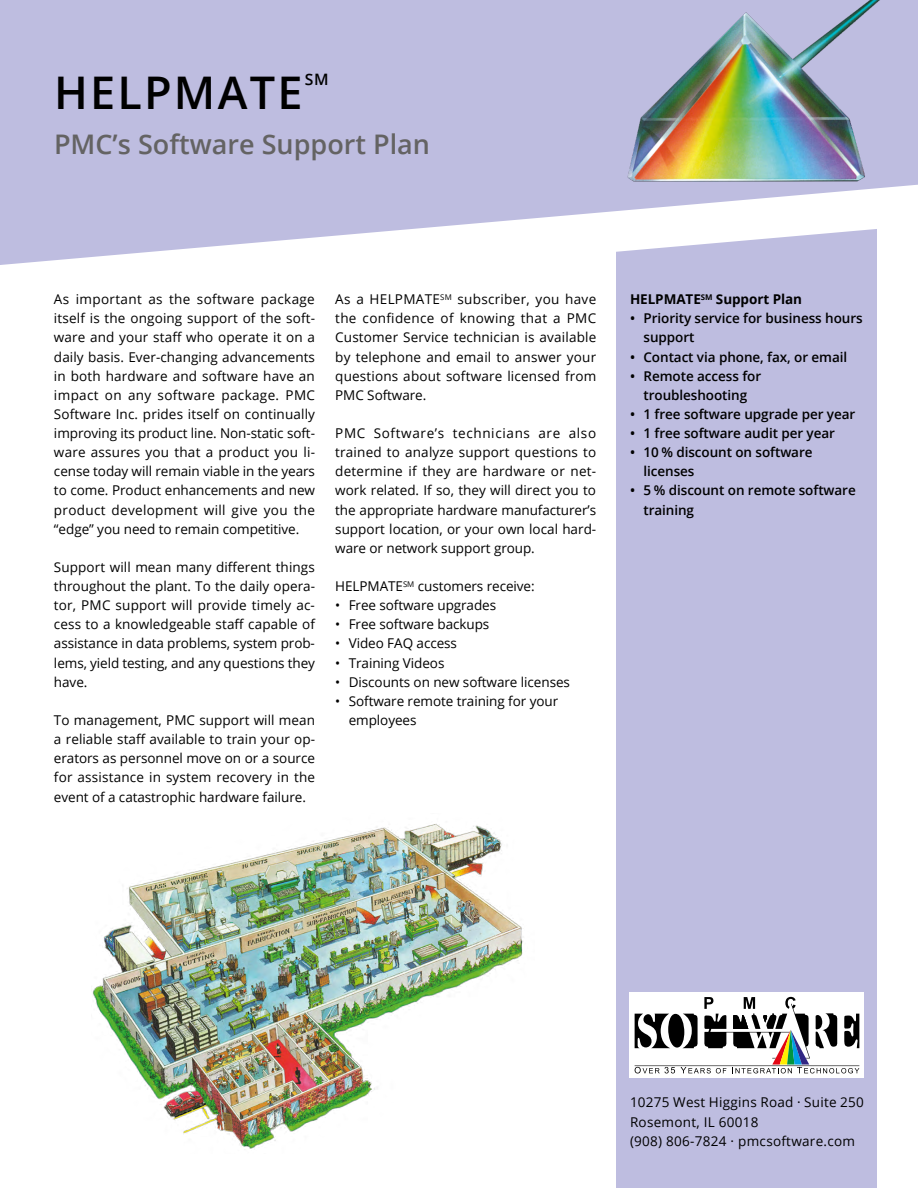
<style>
.page{position:relative;width:918px;height:1188px;background:#fff}
.page>*{position:absolute;margin:0;border:0;box-sizing:border-box;transform-origin:0 0}
.t1{font:600 45px "Open Sans";letter-spacing:.05em;color:#000}
.t2{font:600 27px "Open Sans";color:#646363}
.t3{font:600 15.75px "Open Sans";color:#000}
.t4{font:13.5px/19.2px "Open Sans";letter-spacing:-.005em;color:#000;text-align:justify}
.t5{font:600 13.5px/19.2px "Open Sans";letter-spacing:-.005em;color:#000}
.t6{font:13.5px/19.2px "Open Sans";letter-spacing:.02em;color:#000}
.t7{font:700 13.5px "Open Sans";letter-spacing:-.005em;color:#000}
</style>
<div class="page">
<div style="left:0;top:0;width:918px;height:180px;background:#bebde0"></div>
<div style="left:616px;top:228px;width:262px;height:960px;background:#bebde0"></div>
<img style="left:607px;top:0;width:296px;height:180px">
<img style="left:92px;top:824px;width:431px;height:325px">
<svg style="left:0;top:180px;width:918px;height:134px"></svg>
<div style="left:630px;top:992px;width:234px;height:86px;background:#fff"></div>
<svg style="left:635px;top:997px;width:224px;height:76px"></svg>
<h1 class="t1" style="left:54px;top:61px;width:250px">HELPMATE</h1>
<p class="t3" style="left:305px;top:68px;width:25px">SM</p>
<h2 class="t2" style="left:54px;top:126px;width:378px">PMC’s Software Support Plan</h2>
<p class="t4" style="left:54px;top:289px;width:263px">As important as the software package itself is the ongoing support of the soft&shy;ware and your staff who operate it on a daily basis. Ever-changing advancements in both hardware and software have an impact on any software package. PMC Software Inc. prides itself on continually improving its product line. Non-static soft&shy;ware assures you that a product you li&shy;cense today will remain viable in the years to come. Product enhancements and new product development will give you the “edge” you need to remain competitive.</p>
<p class="t4" style="left:54px;top:557px;width:263px">Support will mean many different things throughout the plant. To the daily opera&shy;tor, PMC support will provide timely ac&shy;cess to a knowledgeable staff capable of assistance in data problems, system prob&shy;lems, yield testing, and any questions they have.</p>
<p class="t4" style="left:54px;top:710px;width:263px">To management, PMC support will mean a reliable staff available to train your op&shy;erators as personnel move on or a source for assistance in system recovery in the event of a catastrophic hardware failure.</p>
<p class="t4" style="left:335px;top:289px;width:263px">As a HELPMATE<sup>SM</sup> subscriber, you have the confidence of knowing that a PMC Customer Service technician is available by telephone and email to answer your questions about software licensed from PMC Software.</p>
<p class="t4" style="left:335px;top:423px;width:263px">PMC Software’s technicians are also trained to analyze support questions to determine if they are hardware or net&shy;work related. If so, they will direct you to the appropriate hardware manufacturer’s support location, or your own local hard&shy;ware or network support group.</p>
<p class="t4" style="left:335px;top:576px;width:201px">HELPMATE<sup>SM</sup> customers receive:</p>
<p class="t4" style="left:335px;top:595px;width:163px">• Free software upgrades</p>
<p class="t4" style="left:335px;top:614px;width:156px">• Free software backups</p>
<p class="t4" style="left:335px;top:634px;width:123px">• Video FAQ access</p>
<p class="t4" style="left:335px;top:653px;width:111px">• Training Videos</p>
<p class="t4" style="left:335px;top:672px;width:236px">• Discounts on new software licenses</p>
<p class="t4" style="left:349px;top:691px;width:211px;text-indent:-14px">• Software remote training for your employees</p>
<p class="t7" style="left:630px;top:290px;width:174px">HELPMATE<sup>SM</sup> Support Plan</p>
<p class="t5" style="left:644px;top:308px;width:221px;text-indent:-14px">• Priority service for business hours support</p>
<p class="t5" style="left:630px;top:347px;width:219px">• Contact via phone, fax, or email</p>
<p class="t5" style="left:630px;top:366px;width:133px;text-align:center">• Remote access for troubleshooting</p>
<p class="t5" style="left:630px;top:404px;width:227px">• 1 free software upgrade per year</p>
<p class="t5" style="left:630px;top:423px;width:207px">• 1 free software audit per year</p>
<p class="t5" style="left:644px;top:442px;width:171px;text-indent:-14px">• 10 % discount on software licenses</p>
<p class="t5" style="left:644px;top:481px;width:214px;text-indent:-14px">• 5 % discount on remote software training</p>
<p class="t6" style="left:630px;top:1093px;width:236px">10275 West Higgins Road · Suite 250<br>Rosemont, IL 60018<br>(908) 806-7824 · pmcsoftware.com</p>
</div>
